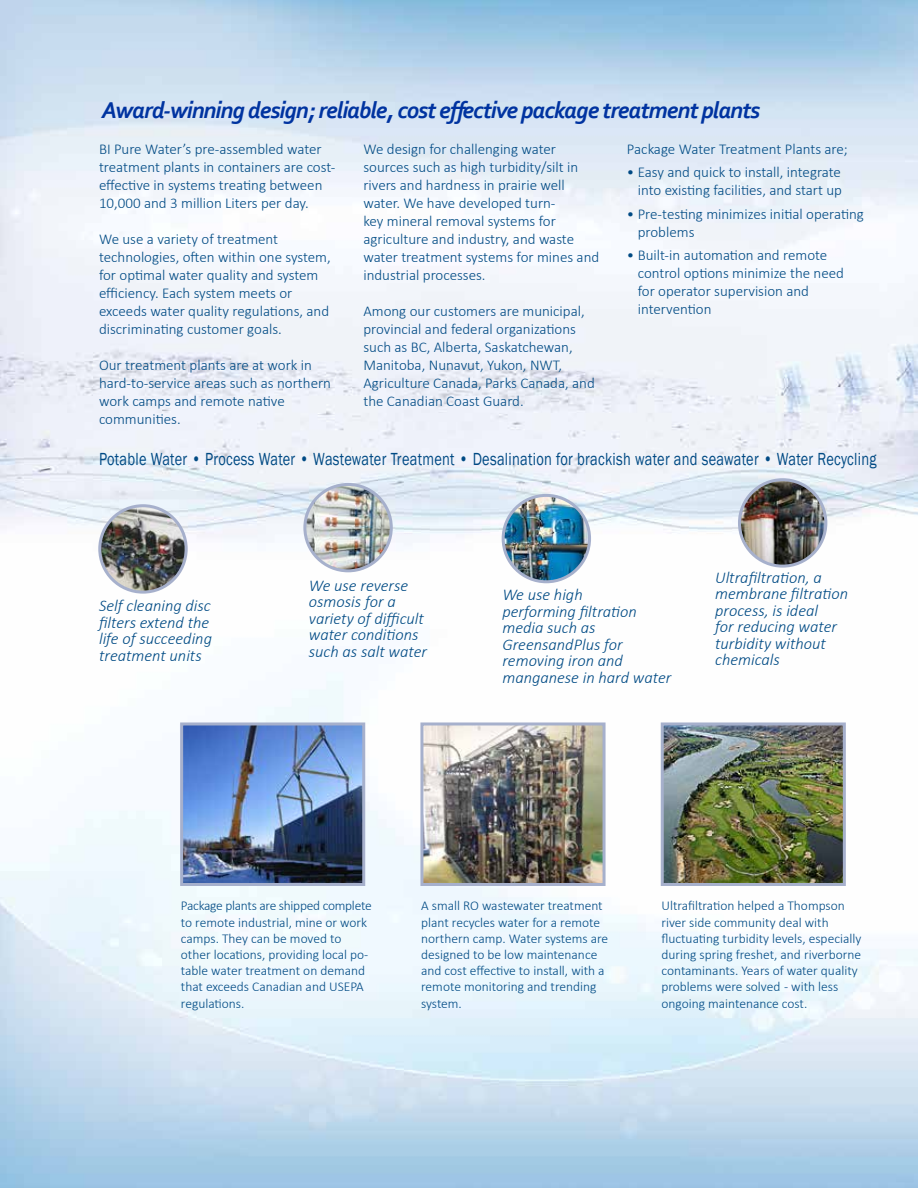
<style>
.page{position:relative;width:918px;height:1188px;background:#fff}
.page>*{position:absolute;margin:0;border:0;box-sizing:border-box;transform-origin:0 0}
.t1{font:italic 700 24px "Corbel";letter-spacing:-.04em;color:#0033a0}
.t2{font:18px "Franklin Gothic";letter-spacing:.02em;color:#004a84;scale:.8 1}
.t3{font:italic 300 16.5px/16.5px "Calibri";color:#004a84}
.t4{font:300 15px/18px "Calibri";color:#004a84}
.t5{font:300 13.5px/16.2px "Calibri";color:#004a84}
</style>
<div class="page">
<img style="left:0;top:0;width:918px;height:1188px">
<img style="left:184px;top:726px;width:177px;height:156px">
<div style="left:180px;top:722px;width:185px;height:164px;border:3px solid #a6b0cc"></div>
<img style="left:424px;top:726px;width:178px;height:156px">
<div style="left:420px;top:722px;width:186px;height:164px;border:3px solid #a6b0cc"></div>
<img style="left:665px;top:726px;width:177px;height:156px">
<div style="left:661px;top:722px;width:185px;height:164px;border:3px solid #a6b0cc"></div>
<img style="left:305px;top:484px;width:86px;height:87px;border-radius:43px">
<div style="left:303px;top:483px;width:90px;height:89px;border:3px solid #a6b0cc;border-radius:50%"></div>
<img style="left:503px;top:495px;width:87px;height:87px;border-radius:43px">
<div style="left:502px;top:494px;width:89px;height:89px;border:3px solid #a6b0cc;border-radius:50%"></div>
<img style="left:740px;top:480px;width:86px;height:86px">
<div style="left:738px;top:478px;width:89px;height:90px;border:3px solid #a6b0cc;border-radius:50%"></div>
<img style="left:100px;top:506px;width:86px;height:86px;border-radius:43px">
<div style="left:98px;top:504px;width:90px;height:90px;border:3px solid #a6b0cc;border-radius:50%"></div>
<h1 class="t1" style="left:102px;top:95px;width:660px">Award-winning design; reliable, cost effective package treatment plants</h1>
<p class="t4" style="left:99px;top:140px;width:238px">BI Pure Water’s pre-assembled water treatment plants in containers are cost&shy;effective in systems treating between 10,000 and 3 million Liters per day.</p>
<p class="t4" style="left:99px;top:230px;width:233px">We use a variety of treatment technologies, often within one system, for optimal water quality and system efficiency. Each system meets or exceeds water quality regulations, and discriminating customer goals.</p>
<p class="t4" style="left:99px;top:356px;width:234px">Our treatment plants are at work in hard-to-service areas such as northern work camps and remote native communities.</p>
<p class="t4" style="left:363px;top:140px;width:237px">We design for challenging water sources such as high turbidity/silt in rivers and hardness in prairie well water. We have developed turn-<br>key mineral removal systems for agriculture and industry, and waste water treatment systems for mines and industrial processes.</p>
<p class="t4" style="left:363px;top:302px;width:233px">Among our customers are municipal, provincial and federal organizations such as BC, Alberta, Saskatchewan, Manitoba, Nunavut, Yukon, NWT, Agriculture Canada, Parks Canada, and the Canadian Coast Guard.</p>
<p class="t4" style="left:627px;top:140px;width:223px">Package Water Treatment Plants are;</p>
<p class="t4" style="left:627px;top:163px;width:216px;text-align:right">• Easy and quick to install, integrate into existing facilities, and start up</p>
<p class="t4" style="left:638px;top:204px;width:228px;text-indent:-11px">• Pre-testing minimizes initial operating problems</p>
<p class="t4" style="left:638px;top:246px;width:208px;text-indent:-11px">• Built-in automation and remote control options minimize the need for operator supervision and intervention</p>
<p class="t2" style="left:99px;top:448px;width:974px">Potable Water • Process Water • Wastewater Treatment • Desalination for brackish water and seawater • Water Recycling</p>
<p class="t3" style="left:99px;top:597px;width:115px">Self cleaning disc filters extend the life of succeeding treatment units</p>
<p class="t3" style="left:309px;top:577px;width:120px">We use reverse osmosis for a variety of difficult water conditions such as salt water</p>
<p class="t3" style="left:502px;top:586px;width:170px">We use high<br>performing filtration media such as<br>GreensandPlus for removing iron and manganese in hard water</p>
<p class="t3" style="left:715px;top:569px;width:134px">Ultrafiltration, a membrane filtration process, is ideal<br>for reducing water turbidity without chemicals</p>
<p class="t5" style="left:181px;top:898px;width:192px">Package plants are shipped complete to remote industrial, mine or work camps. They can be moved to other locations, providing local po&shy;table water treatment on demand that exceeds Canadian and USEPA regulations.</p>
<p class="t5" style="left:421px;top:898px;width:189px">A small RO wastewater treatment plant recycles water for a remote northern camp. Water systems are designed to be low maintenance and cost effective to install, with a remote monitoring and trending system.</p>
<p class="t5" style="left:662px;top:898px;width:201px">Ultrafiltration helped a Thompson river side community deal with fluctuating turbidity levels, especially during spring freshet, and riverborne contaminants. Years of water quality problems were solved - with less ongoing maintenance cost.</p>
</div>
